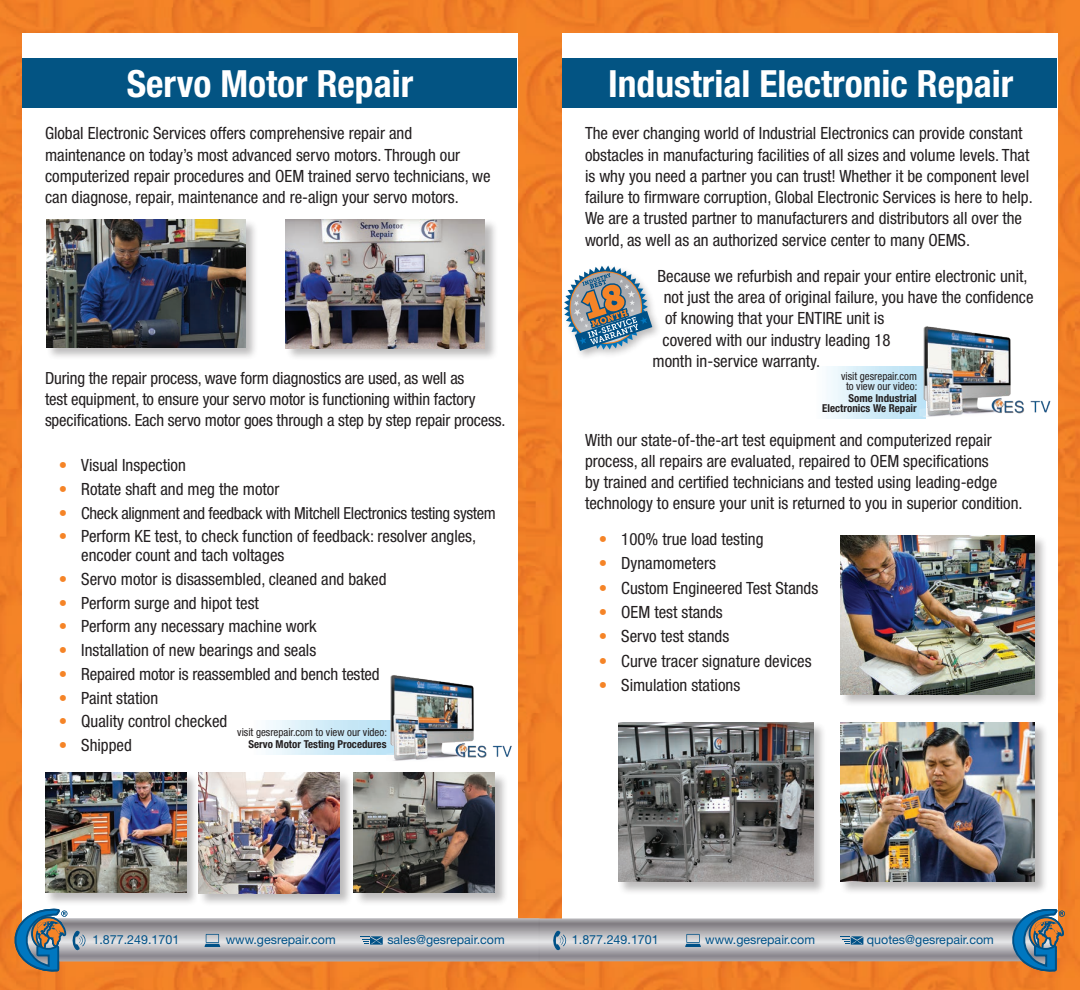
<style>
.page{position:relative;width:1080px;height:990px;background:#fff}
.page>*{position:absolute;margin:0;border:0;box-sizing:border-box;transform-origin:0 0}
.t1{font:700 condensed 37.5px "Helvetica Neue";color:#fff}
.t2{font:condensed 16.88px/21.2px "Helvetica Neue";color:#231f20}
.t3{font:condensed 16.75px/21.2px "Helvetica Neue";letter-spacing:-.01em;color:#231f20}
.t4{font:condensed 16.62px "Helvetica Neue";letter-spacing:-.02em;color:#231f20}
.t5{font:12.5px "Helvetica Neue";color:#005187}
.t6{font:condensed 10.88px/10px "Helvetica Neue";color:#231f20;text-align:center}
.t7{font:700 condensed 10.88px/10px "Helvetica Neue";color:#231f20;text-align:right}
.s1{color:#f58427}
.s2{font-size:16.88px;color:#f58427}
</style>
<div class="page">
<img style="left:0;top:0;width:1080px;height:990px">
<div style="left:22px;top:34px;width:496px;height:897px;background:#fff"></div>
<div style="left:562px;top:34px;width:496px;height:897px;background:#fff"></div>
<div style="left:22px;top:58px;width:495px;height:50px;background:#035483"></div>
<div style="left:562px;top:58px;width:495px;height:50px;background:#035483"></div>
<div style="left:44px;top:218px;width:464px;height:689px;background:#231f20;opacity:.3"></div>
<img style="left:46px;top:219px;width:199px;height:128px">
<img style="left:285px;top:219px;width:200px;height:129px">
<img style="left:45px;top:773px;width:141px;height:120px">
<img style="left:198px;top:772px;width:142px;height:121px">
<img style="left:354px;top:773px;width:141px;height:120px">
<img style="left:251px;top:720px;width:136px;height:35px">
<div style="left:562px;top:263px;width:100px;height:98px;background:#231f20;opacity:.3"></div>
<svg style="left:564px;top:266px;width:88px;height:85px"></svg>
<div style="left:840px;top:535px;width:208px;height:360px;background:#231f20;opacity:.3"></div>
<img style="left:841px;top:722px;width:194px;height:160px">
<img style="left:841px;top:535px;width:193px;height:159px">
<div style="left:618px;top:722px;width:209px;height:173px;background:#231f20;opacity:.3"></div>
<img style="left:619px;top:722px;width:194px;height:160px">
<img style="left:387px;top:671px;width:133px;height:93px">
<img style="left:919px;top:322px;width:140px;height:98px">
<img style="left:539px;top:918px;width:436px;height:51px">
<img style="left:87px;top:918px;width:452px;height:51px">
<svg style="left:685px;top:934px;width:16px;height:13px"></svg>
<svg style="left:841px;top:936px;width:22px;height:9px"></svg>
<svg style="left:552px;top:931px;width:15px;height:19px"></svg>
<svg style="left:975px;top:909px;width:89px;height:63px;background:#909292"></svg>
<svg style="left:205px;top:934px;width:15px;height:13px"></svg>
<svg style="left:360px;top:936px;width:23px;height:9px"></svg>
<svg style="left:15px;top:909px;width:72px;height:63px;background:#7f8b8f"></svg>
<p class="t1" style="left:127px;top:61px;width:288px">Servo Motor Repair</p>
<p class="t1" style="left:608px;top:61px;width:407px">Industrial Electronic Repair</p>
<p class="t2" style="left:45px;top:123px;width:447px">Global Electronic Services offers comprehensive repair and maintenance on today’s most advanced servo motors. Through our computerized repair procedures and OEM trained servo technicians, we can diagnose, repair, maintenance and re-align your servo motors.</p>
<p class="t2" style="left:585px;top:123px;width:449px">The ever changing world of Industrial Electronics can provide constant obstacles in manufacturing facilities of all sizes and volume levels. That is why you need a partner you can trust! Whether it be component level failure to firmware corruption, Global Electronic Services is here to help.<br>We are a trusted partner to manufacturers and distributors all over the world, as well as an authorized service center to many OEMS.</p>
<p class="t2" style="left:658px;top:265px;width:372px">Because we refurbish and repair your entire electronic unit,</p>
<p class="t2" style="left:664px;top:286px;width:371px">not just the area of original failure, you have the confidence</p>
<p class="t2" style="left:665px;top:308px;width:221px">of knowing that your ENTIRE unit is</p>
<p class="t2" style="left:662px;top:329px;width:230px">covered with our industry leading 18</p>
<p class="t2" style="left:652px;top:350px;width:169px">month in-service warranty.</p>
<p class="t3" style="left:45px;top:367px;width:462px">During the repair process, wave form diagnostics are used, as well as<br>test equipment, to ensure your servo motor is functioning within factory specifications. Each servo motor goes through a step by step repair process.</p>
<p class="t2" style="left:59px;top:454px;width:129px"><span class="s1">•</span> Visual Inspection</p>
<p class="t2" style="left:59px;top:478px;width:222px"><span class="s1">•</span> Rotate shaft and meg the motor</p>
<p class="t4" style="left:59px;top:503px;width:439px"><span class="s2">•</span> Check alignment and feedback with Mitchell Electronics testing system</p>
<p class="t2" style="left:81px;top:527px;width:396px;line-height:18.8px;text-indent:-22px"><span class="s1">•</span> Perform KE test, to check function of feedback: resolver angles, encoder count and tach voltages</p>
<p class="t2" style="left:59px;top:568px;width:329px"><span class="s1">•</span> Servo motor is disassembled, cleaned and baked</p>
<p class="t2" style="left:59px;top:592px;width:202px"><span class="s1">•</span> Perform surge and hipot test</p>
<p class="t2" style="left:59px;top:616px;width:260px"><span class="s1">•</span> Perform any necessary machine work</p>
<p class="t2" style="left:59px;top:639px;width:259px"><span class="s1">•</span> Installation of new bearings and seals</p>
<p class="t2" style="left:59px;top:663px;width:322px"><span class="s1">•</span> Repaired motor is reassembled and bench tested</p>
<p class="t2" style="left:59px;top:687px;width:101px"><span class="s1">•</span> Paint station</p>
<p class="t2" style="left:59px;top:711px;width:170px"><span class="s1">•</span> Quality control checked</p>
<p class="t2" style="left:59px;top:734px;width:75px"><span class="s1">•</span> Shipped</p>
<p class="t6" style="left:841px;top:371px;width:78px">visit gesrepair.com to view our video:</p>
<p class="t7" style="left:822px;top:393px;width:96px">Some Industrial<br>Electronics We Repair</p>
<p class="t2" style="left:585px;top:429px;width:439px">With our state-of-the-art test equipment and computerized repair process, all repairs are evaluated, repaired to OEM specifications<br>by trained and certified technicians and tested using leading-edge technology to ensure your unit is returned to you in superior condition.</p>
<p class="t2" style="left:599px;top:528px;width:166px"><span class="s1">•</span> 100% true load testing</p>
<p class="t2" style="left:599px;top:553px;width:119px"><span class="s1">•</span> Dynamometers</p>
<p class="t2" style="left:599px;top:577px;width:221px"><span class="s1">•</span> Custom Engineered Test Stands</p>
<p class="t2" style="left:599px;top:601px;width:126px"><span class="s1">•</span> OEM test stands</p>
<p class="t2" style="left:599px;top:626px;width:132px"><span class="s1">•</span> Servo test stands</p>
<p class="t2" style="left:599px;top:650px;width:214px"><span class="s1">•</span> Curve tracer signature devices</p>
<p class="t2" style="left:599px;top:674px;width:143px"><span class="s1">•</span> Simulation stations</p>
<p class="t6" style="left:237px;top:727px;width:151px">visit gesrepair.com to view our video:</p>
<p class="t7" style="left:248px;top:739px;width:140px">Servo Motor Testing Procedures</p>
<p class="t5" style="left:93px;top:932px;width:88px">1.877.249.1701</p>
<p class="t5" style="left:226px;top:932px;width:111px">www.gesrepair.com</p>
<p class="t5" style="left:387px;top:932px;width:119px">sales@gesrepair.com</p>
<p class="t5" style="left:572px;top:932px;width:88px">1.877.249.1701</p>
<p class="t5" style="left:705px;top:932px;width:111px">www.gesrepair.com</p>
<p class="t5" style="left:867px;top:932px;width:129px">quotes@gesrepair.com</p>
</div>
